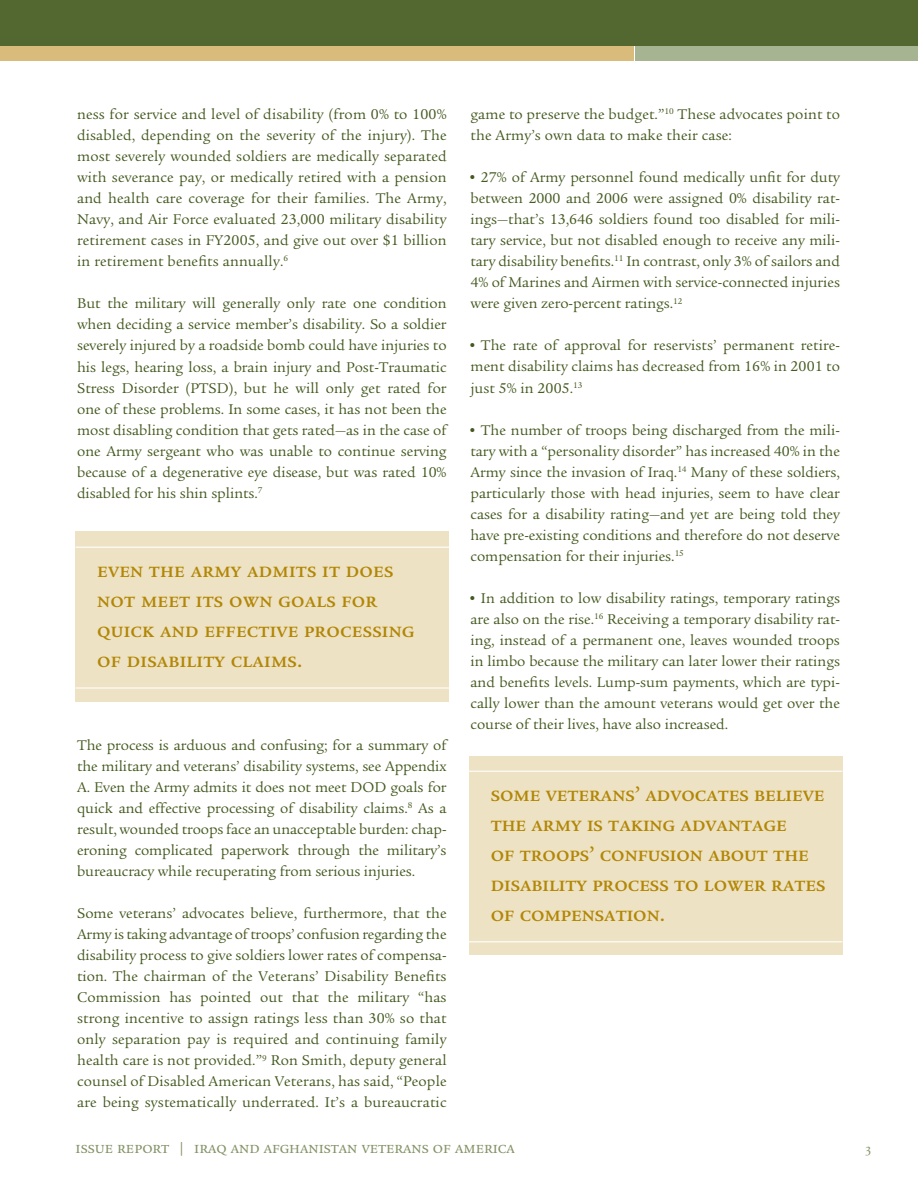
<style>
.page{position:relative;width:918px;height:1188px;background:#fff}
.page>*{position:absolute;margin:0;border:0;box-sizing:border-box;transform-origin:0 0}
.t1{font:500 21px/30px "Legacy Serif SC";color:#b28705}
.t2{font:16.5px "Legacy Serif SC";color:#849366}
.t3{font:14.7px/21px "Legacy Serif";color:#44591f;text-align:justify}
.t4{font:13.2px "Legacy Serif SC";color:#849366}
</style>
<div class="page">
<div style="left:0;top:0;width:633px;height:61px;background:#d9bb7b"></div>
<div style="left:636px;top:0;width:282px;height:61px;background:#a7b492"></div>
<div style="left:0;top:0;width:918px;height:45px;background:#536731"></div>
<div style="left:76px;top:532px;width:373px;height:170px;background:#eee2c4"></div>
<hr style="left:76px;top:687px;width:373px;height:2px;background:#fff">
<hr style="left:76px;top:547px;width:373px;height:1px;background:#fff">
<div style="left:469px;top:756px;width:373px;height:198px;background:#eee2c4"></div>
<hr style="left:469px;top:941px;width:373px;height:1px;background:#fff">
<hr style="left:469px;top:771px;width:373px;height:1px;background:#fff">
<p class="t3" style="left:77px;top:104px;width:371px">ness for service and level of disability (from 0% to 100% disabled, depending on the severity of the injury). The most severely wounded soldiers are medically separated with severance pay, or medically retired with a pension and health care coverage for their families. The Army, Navy, and Air Force evaluated 23,000 military disability retirement cases in FY2005, and give out over $1 billion in retirement benefits annually.<sup>6</sup></p>
<p class="t3" style="left:77px;top:293px;width:371px">But the military will generally only rate one condition when deciding a service member’s disability. So a soldier severely injured by a roadside bomb could have injuries to his legs, hearing loss, a brain injury and Post-Traumatic Stress Disorder (PTSD), but he will only get rated for one of these problems. In some cases, it has not been the most disabling condition that gets rated—as in the case of one Army sergeant who was unable to continue serving because of a degenerative eye disease, but was rated 10% disabled for his shin splints.<sup>7</sup></p>
<h1 class="t1" style="left:97px;top:555px;width:319px">even the army admits it does not meet its own goals for quick and effective processing of disability claims.</h1>
<p class="t3" style="left:77px;top:735px;width:371px">The process is arduous and confusing; for a summary of the military and veterans’ disability systems, see Appendix A. Even the Army admits it does not meet DOD goals for quick and effective processing of disability claims.<sup>8</sup> As a result, wounded troops face an unacceptable burden: chap&shy;eroning complicated paperwork through the military’s bureaucracy while recuperating from serious injuries.</p>
<p class="t3" style="left:77px;top:903px;width:371px">Some veterans’ advocates believe, furthermore, that the Army is taking advantage of troops’ confusion regarding the disability process to give soldiers lower rates of compensa&shy;tion. The chairman of the Veterans’ Disability Benefits Commission has pointed out that the military “has strong incentive to assign ratings less than 30% so that only separation pay is required and continuing family health care is not provided.”<sup>9</sup> Ron Smith, deputy general counsel of Disabled American Veterans, has said, “People are being systematically underrated. It’s a bureaucratic</p>
<p class="t3" style="left:470px;top:104px;width:371px">game to preserve the budget.”<sup>10</sup> These advocates point to the Army’s own data to make their case:</p>
<p class="t3" style="left:470px;top:167px;width:371px">• 27% of Army personnel found medically unfit for duty between 2000 and 2006 were assigned 0% disability rat&shy;ings—that’s 13,646 soldiers found too disabled for mili&shy;tary service, but not disabled enough to receive any mili&shy;tary disability benefits.<sup>11</sup> In contrast, only 3% of sailors and 4% of Marines and Airmen with service-connected injuries were given zero-percent ratings.<sup>12</sup></p>
<p class="t3" style="left:470px;top:335px;width:371px">• The rate of approval for reservists’ permanent retire&shy;ment disability claims has decreased from 16% in 2001 to just 5% in 2005.<sup>13</sup></p>
<p class="t3" style="left:470px;top:419px;width:371px">• The number of troops being discharged from the mili&shy;tary with a “personality disorder” has increased 40% in the Army since the invasion of Iraq.<sup>14</sup> Many of these soldiers, particularly those with head injuries, seem to have clear cases for a disability rating—and yet are being told they have pre-existing conditions and therefore do not deserve compensation for their injuries.<sup>15</sup></p>
<p class="t3" style="left:470px;top:588px;width:371px">• In addition to low disability ratings, temporary ratings are also on the rise.<sup>16</sup> Receiving a temporary disability rat&shy;ing, instead of a permanent one, leaves wounded troops in limbo because the military can later lower their ratings and benefits levels. Lump-sum payments, which are typi&shy;cally lower than the amount veterans would get over the course of their lives, have also increased.</p>
<h1 class="t1" style="left:491px;top:779px;width:336px">some veterans’ advocates believe the army is taking advantage<br>of troops’ confusion about the disability process to lower rates of compensation.</h1>
<p class="t2" style="left:76px;top:1138px;width:441px">issue report | iraq and afghanistan veterans of america</p>
<p class="t4" style="left:865px;top:1141px;width:7px">3</p>
</div>
